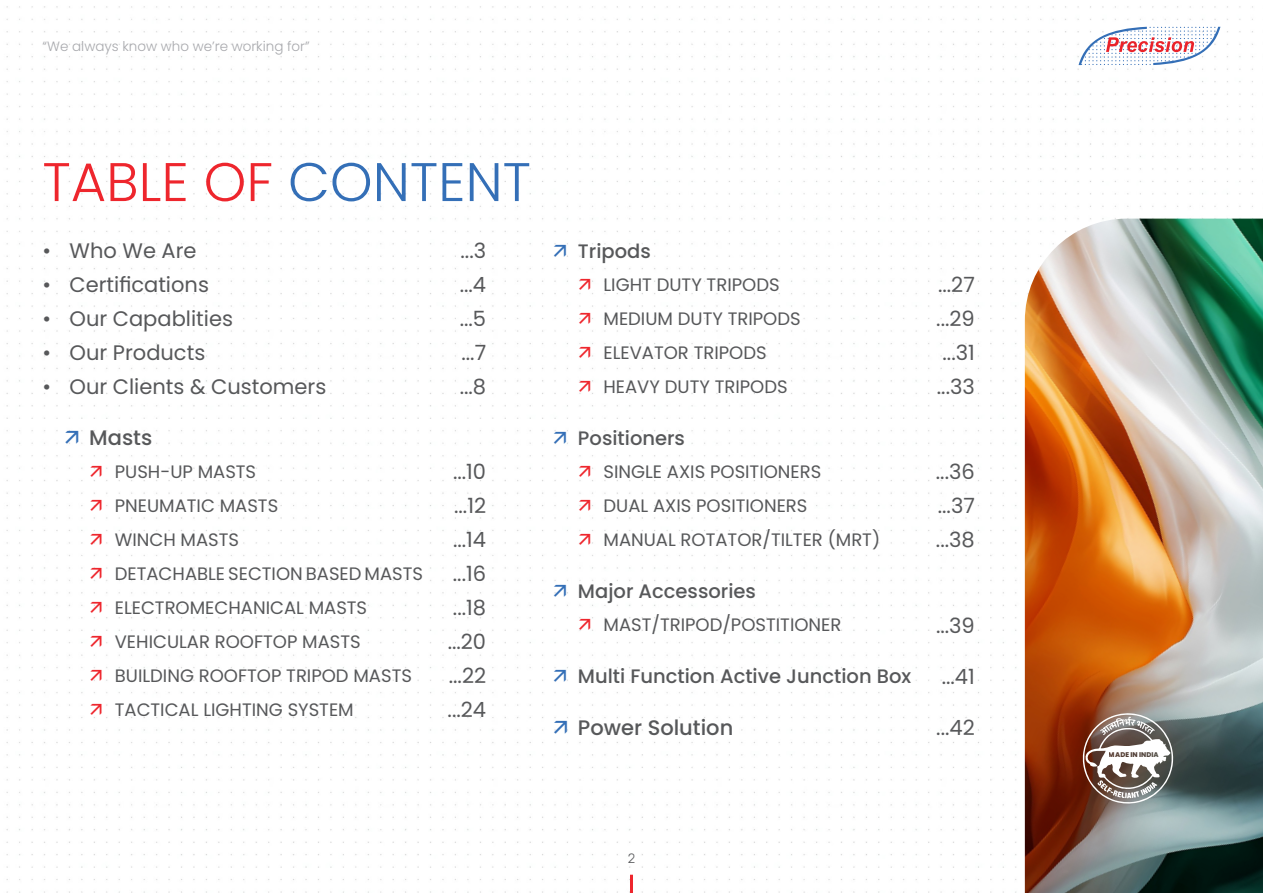
<style>
.page{position:relative;width:1263px;height:893px;background:#fff}
.page>*{position:absolute;margin:0;border:0;box-sizing:border-box;transform-origin:0 0}
.TOC_Title{font:300 54.3px "Poppins";color:#ee262d}
.Note_Desc{font:21px "Poppins";color:#57585a}
.t1{font:500 21px "Poppins";color:#57585a}
.t2{font:500 19.5px "Poppins";color:#57585a}
.t3{font:18px "Poppins";color:#57585a}
.t4{font:300 13.5px "Poppins";color:#a8a9ad}
.t5{font:300 13.5px "Rubik";color:#57585a}
.s1{color:#346fb7}
</style>
<div class="page">
<img style="left:6px;top:6px;width:1257px;height:887px">
<img style="left:1025px;top:219px;width:238px;height:674px">
<svg style="left:1083px;top:713px;width:90px;height:90px"></svg>
<svg style="left:1078px;top:27px;width:142px;height:39px"></svg>
<hr style="left:630px;top:875px;width:3px;height:18px;background:#ee262d">
<svg style="left:66px;top:431px;width:12px;height:13px"></svg>
<svg style="left:91px;top:466px;width:11px;height:11px"></svg>
<svg style="left:91px;top:500px;width:11px;height:11px"></svg>
<svg style="left:91px;top:534px;width:11px;height:11px"></svg>
<svg style="left:91px;top:568px;width:11px;height:11px"></svg>
<svg style="left:91px;top:602px;width:11px;height:11px"></svg>
<svg style="left:91px;top:636px;width:11px;height:11px"></svg>
<svg style="left:91px;top:670px;width:11px;height:11px"></svg>
<svg style="left:91px;top:704px;width:11px;height:11px"></svg>
<svg style="left:554px;top:245px;width:12px;height:12px"></svg>
<svg style="left:579px;top:279px;width:11px;height:11px"></svg>
<svg style="left:579px;top:313px;width:11px;height:11px"></svg>
<svg style="left:579px;top:347px;width:11px;height:11px"></svg>
<svg style="left:579px;top:381px;width:11px;height:11px"></svg>
<svg style="left:554px;top:432px;width:12px;height:12px"></svg>
<svg style="left:579px;top:466px;width:11px;height:11px"></svg>
<svg style="left:579px;top:500px;width:11px;height:11px"></svg>
<svg style="left:579px;top:534px;width:11px;height:11px"></svg>
<svg style="left:554px;top:585px;width:12px;height:12px"></svg>
<svg style="left:579px;top:619px;width:11px;height:11px"></svg>
<svg style="left:554px;top:670px;width:12px;height:12px"></svg>
<svg style="left:554px;top:720px;width:13px;height:13px"></svg>
<p class="t4" style="left:43px;top:39px;width:269px">“We always know who we’re working for”</p>
<p class="TOC_Title" style="left:43px;top:151px;width:490px">TABLE OF <span class="s1">CONTENT</span></p>
<p class="Note_Desc" style="left:43px;top:238px;width:156px">• Who We Are</p>
<p class="Note_Desc" style="left:461px;top:238px;width:27px">...3</p>
<p class="Note_Desc" style="left:43px;top:272px;width:168px">• Certifications</p>
<p class="Note_Desc" style="left:460px;top:272px;width:28px">...4</p>
<p class="Note_Desc" style="left:43px;top:306px;width:192px">• Our Capablities</p>
<p class="Note_Desc" style="left:460px;top:306px;width:28px">...5</p>
<p class="Note_Desc" style="left:43px;top:340px;width:164px">• Our Products</p>
<p class="Note_Desc" style="left:461px;top:340px;width:26px">...7</p>
<p class="Note_Desc" style="left:43px;top:374px;width:285px">• Our Clients &amp; Customers</p>
<p class="Note_Desc" style="left:460px;top:374px;width:28px">...8</p>
<p class="t1" style="left:89px;top:425px;width:64px">Masts</p>
<p class="t3" style="left:115px;top:461px;width:143px">PUSH-UP MASTS</p>
<p class="Note_Desc" style="left:453px;top:459px;width:35px">...10</p>
<p class="t3" style="left:115px;top:495px;width:165px">PNEUMATIC MASTS</p>
<p class="Note_Desc" style="left:454px;top:493px;width:34px">...12</p>
<p class="t3" style="left:115px;top:529px;width:126px">WINCH MASTS</p>
<p class="Note_Desc" style="left:453px;top:528px;width:35px">...14</p>
<p class="t3" style="left:115px;top:563px;width:310px">DETACHABLE SECTION BASED MASTS</p>
<p class="Note_Desc" style="left:453px;top:562px;width:35px">...16</p>
<p class="t3" style="left:115px;top:597px;width:254px">ELECTROMECHANICAL MASTS</p>
<p class="Note_Desc" style="left:453px;top:596px;width:35px">...18</p>
<p class="t3" style="left:115px;top:631px;width:247px">VEHICULAR ROOFTOP MASTS</p>
<p class="Note_Desc" style="left:448px;top:630px;width:40px">...20</p>
<p class="t3" style="left:115px;top:665px;width:299px">BUILDING ROOFTOP TRIPOD MASTS</p>
<p class="Note_Desc" style="left:449px;top:664px;width:39px">...22</p>
<p class="t3" style="left:115px;top:699px;width:240px">TACTICAL LIGHTING SYSTEM</p>
<p class="Note_Desc" style="left:448px;top:698px;width:40px">...24</p>
<p class="t2" style="left:578px;top:240px;width:74px">Tripods</p>
<p class="t3" style="left:603px;top:275px;width:178px">LIGHT DUTY TRIPODS</p>
<p class="Note_Desc" style="left:938px;top:273px;width:38px">...27</p>
<p class="t3" style="left:603px;top:309px;width:199px">MEDIUM DUTY TRIPODS</p>
<p class="Note_Desc" style="left:936px;top:307px;width:40px">...29</p>
<p class="t3" style="left:603px;top:343px;width:165px">ELEVATOR TRIPODS</p>
<p class="Note_Desc" style="left:942px;top:341px;width:34px">...31</p>
<p class="t3" style="left:603px;top:377px;width:186px">HEAVY DUTY TRIPODS</p>
<p class="Note_Desc" style="left:937px;top:375px;width:39px">...33</p>
<p class="t2" style="left:578px;top:427px;width:109px">Positioners</p>
<p class="t3" style="left:603px;top:462px;width:219px">SINGLE AXIS POSITIONERS</p>
<p class="Note_Desc" style="left:936px;top:460px;width:40px">...36</p>
<p class="t3" style="left:603px;top:496px;width:205px">DUAL AXIS POSITIONERS</p>
<p class="Note_Desc" style="left:938px;top:494px;width:39px">...37</p>
<p class="t3" style="left:603px;top:530px;width:278px">MANUAL ROTATOR/TILTER (MRT)</p>
<p class="Note_Desc" style="left:936px;top:528px;width:40px">...38</p>
<p class="t2" style="left:578px;top:580px;width:179px">Major Accessories</p>
<p class="t3" style="left:603px;top:615px;width:239px">MAST/TRIPOD/POSTITIONER</p>
<p class="Note_Desc" style="left:936px;top:613px;width:40px">...39</p>
<p class="t2" style="left:578px;top:665px;width:335px">Multi Function Active Junction Box</p>
<p class="Note_Desc" style="left:942px;top:664px;width:35px">...41</p>
<p class="t1" style="left:578px;top:715px;width:157px">Power Solution</p>
<p class="Note_Desc" style="left:936px;top:715px;width:40px">...42</p>
<p class="t5" style="left:628px;top:851px;width:9px">2</p>
</div>
